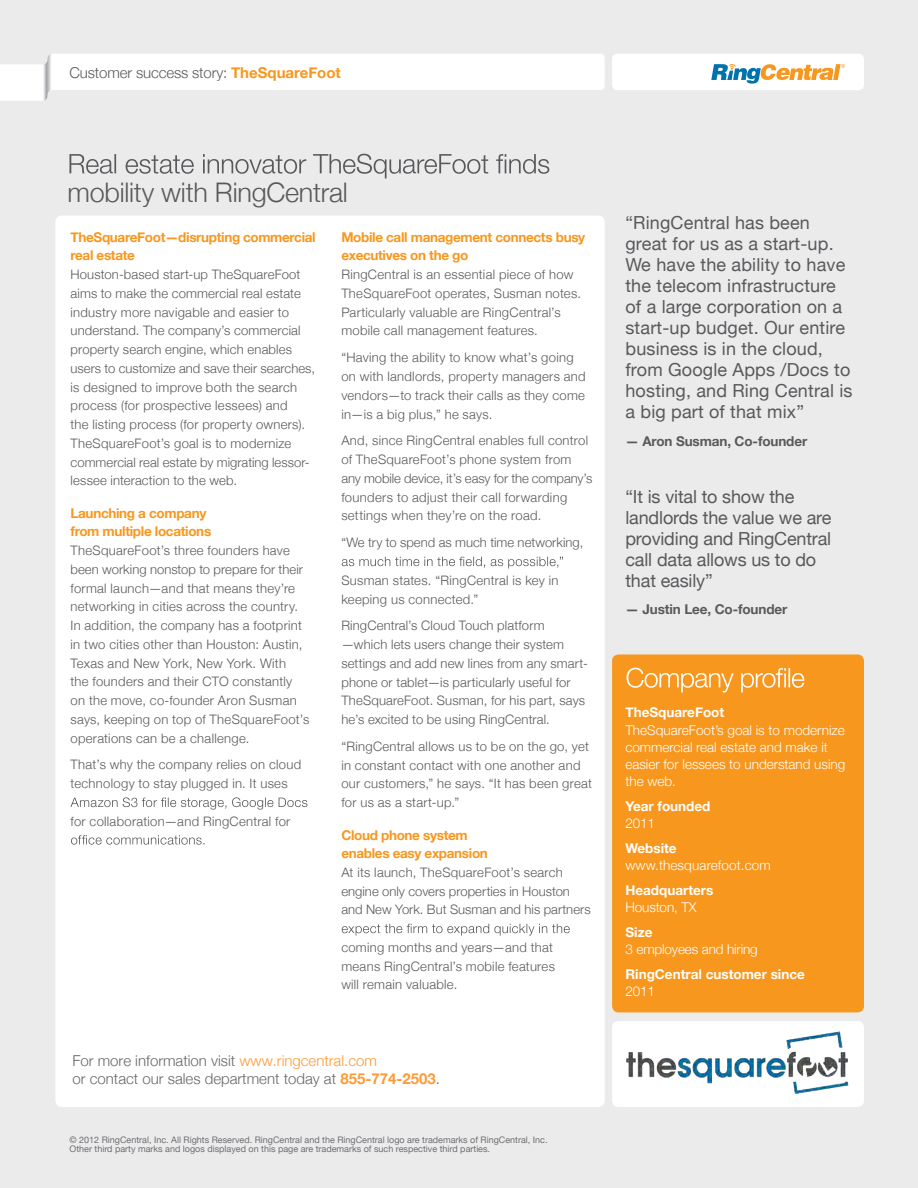
<style>
.page{position:relative;width:918px;height:1188px;background:#ebebec}
.page>*{position:absolute;margin:0;border:0;box-sizing:border-box;transform-origin:0 0}
.t1{font:300 27px "Helvetica Neue";letter-spacing:-.01em;color:#58595b}
.t2{font:18px/21px "Helvetica Neue";letter-spacing:.01em;color:#58595b}
.t3{font:18px/21px "Helvetica Neue";letter-spacing:-.01em;color:#58595b}
.t4{font:300 15px/18px "Helvetica Neue";color:#666767}
.t5{font:300 15px "Helvetica Neue";letter-spacing:-.01em;color:#58595b}
.t6{font:700 13.5px/18px "Helvetica Neue";letter-spacing:-.025em;color:#f8971d}
.t7{font:300 13.5px/17.2px "Helvetica Neue";color:#fff}
.t8{font:700 13.5px "Helvetica Neue";color:#fff}
.t9{font:700 13.5px "Helvetica Neue";letter-spacing:-.01em;color:#58595b}
.t10{font:300 13.05px/18.8px "Helvetica Neue";letter-spacing:.02em;color:#58595b}
.t11{font:9px/9px "Helvetica Neue";color:#6d6e71}
.s1{font-weight:700;color:#f8971d}
.s2{color:#f93}
.s3{font-weight:700;color:#f93}
</style>
<div class="page">
<svg style="left:0;top:54px;width:605px;height:47px"></svg>
<div style="left:612px;top:54px;width:252px;height:36px;background:#fff;border-radius:5px"></div>
<svg style="left:711px;top:64px;width:134px;height:20px"></svg>
<div style="left:55px;top:216px;width:550px;height:891px;background:#fff;border-radius:6px"></div>
<div style="left:612px;top:654px;width:252px;height:358px;background:#f8971d;border-radius:6px"></div>
<svg style="left:69px;top:154px;width:480px;height:25px"></svg>
<div style="left:612px;top:1021px;width:252px;height:86px;background:#fff;border-radius:6px"></div>
<img style="left:626px;top:1031px;width:223px;height:63px">
<svg style="left:70px;top:797px;width:237px;height:13px"></svg>
<svg style="left:71px;top:835px;width:134px;height:10px"></svg>
<svg style="left:342px;top:557px;width:221px;height:12px"></svg>
<svg style="left:342px;top:924px;width:228px;height:12px"></svg>
<svg style="left:627px;top:668px;width:177px;height:24px"></svg>
<p class="t5" style="left:70px;top:61px;width:273px">Customer success story: <span class="s1">TheSquareFoot</span></p>
<h1 class="t1" style="left:68px;top:170px;width:282px">mobility with RingCentral</h1>
<p class="t6" style="left:71px;top:229px;width:247px">TheSquareFoot—disrupting commercial real estate</p>
<p class="t10" style="left:71px;top:264px;width:246px">Houston-based start-up TheSquareFoot aims to make the commercial real estate industry more navigable and easier to understand. The company’s commercial property search engine, which enables users to customize and save their searches, is designed to improve both the search process (for prospective lessees) and<br>the listing process (for property owners).<br>TheSquareFoot’s goal is to modernize commercial real estate by migrating lessor&shy;lessee interaction to the web.</p>
<p class="t6" style="left:71px;top:505px;width:142px">Launching a company from multiple locations</p>
<p class="t10" style="left:71px;top:540px;width:240px">TheSquareFoot’s three founders have been working nonstop to prepare for their formal launch—and that means they’re networking in cities across the country.<br>In addition, the company has a footprint in two cities other than Houston: Austin, Texas and New York, New York. With<br>the founders and their CTO constantly on the move, co-founder Aron Susman says, keeping on top of TheSquareFoot’s operations can be a challenge.</p>
<p class="t10" style="left:71px;top:755px;width:232px">That’s why the company relies on cloud technology to stay plugged in. It uses</p>
<p class="t10" style="left:71px;top:811px;width:221px">for collaboration—and RingCentral for</p>
<p class="t6" style="left:341px;top:229px;width:245px">Mobile call management connects busy executives on the go</p>
<p class="t10" style="left:341px;top:264px;width:241px">RingCentral is an essential piece of how TheSquareFoot operates, Susman notes.<br>Particularly valuable are RingCentral’s mobile call management features.</p>
<p class="t10" style="left:341px;top:348px;width:246px">“Having the ability to know what’s going on with landlords, property managers and vendors—to track their calls as they come in—is a big plus,” he says.</p>
<p class="t10" style="left:341px;top:431px;width:253px">And, since RingCentral enables full control of TheSquareFoot’s phone system from any mobile device, it’s easy for the company’s founders to adjust their call forwarding settings when they’re on the road.</p>
<p class="t10" style="left:341px;top:533px;width:243px">“We try to spend as much time networking,</p>
<p class="t10" style="left:341px;top:570px;width:219px">Susman states. “RingCentral is key in keeping us connected.”</p>
<p class="t10" style="left:341px;top:616px;width:248px">RingCentral’s Cloud Touch platform —which lets users change their system settings and add new lines from any smart&shy;phone or tablet—is particularly useful for TheSquareFoot. Susman, for his part, says he’s excited to be using RingCentral.</p>
<p class="t10" style="left:341px;top:736px;width:252px">“RingCentral allows us to be on the go, yet in constant contact with one another and our customers,” he says. “It has been great for us as a start-up.”</p>
<p class="t6" style="left:341px;top:827px;width:148px">Cloud phone system enables easy expansion</p>
<p class="t10" style="left:341px;top:862px;width:251px">At its launch, TheSquareFoot’s search engine only covers properties in Houston and New York. But Susman and his partners</p>
<p class="t10" style="left:341px;top:937px;width:215px">coming months and years—and that means RingCentral’s mobile features will remain valuable.</p>
<p class="t4" style="left:73px;top:1050px;width:369px">For more information visit <span class="s2">www.ringcentral.com<br></span>or contact our sales department today at <span class="s3">855-774-2503</span>.</p>
<p class="t11" style="left:70px;top:1135px;width:480px">© 2012 RingCentral, Inc. All Rights Reserved. RingCentral and the RingCentral logo are trademarks of RingCentral, Inc.<br>Other third party marks and logos displayed on this page are trademarks of such respective third parties.</p>
<p class="t2" style="left:625px;top:213px;width:229px">“RingCentral has been great for us as a start-up.<br>We have the ability to have the telecom infrastructure of a large corporation on a start-up budget. Our entire business is in the cloud, from Google Apps /Docs to hosting, and Ring Central is a big part of that mix”</p>
<p class="t9" style="left:625px;top:430px;width:183px">— Aron Susman, Co-founder</p>
<h2 class="t3" style="left:625px;top:487px;width:207px">“It is vital to show the landlords the value we are providing and RingCentral call data allows us to do that easily”</h2>
<p class="t9" style="left:625px;top:599px;width:163px">— Justin Lee, Co-founder</p>
<p class="t8" style="left:625px;top:702px;width:100px">TheSquareFoot</p>
<p class="t7" style="left:625px;top:720px;width:221px">TheSquareFoot’s goal is to modernize commercial real estate and make it easier for lessees to understand using the web.</p>
<p class="t8" style="left:625px;top:796px;width:87px">Year founded</p>
<p class="t7" style="left:625px;top:814px;width:31px">2011</p>
<p class="t8" style="left:625px;top:838px;width:53px">Website</p>
<p class="t7" style="left:625px;top:856px;width:147px">www.thesquarefoot.com</p>
<p class="t8" style="left:625px;top:880px;width:90px">Headquarters</p>
<p class="t7" style="left:625px;top:898px;width:73px">Houston, TX</p>
<p class="t8" style="left:625px;top:922px;width:28px">Size</p>
<p class="t7" style="left:625px;top:940px;width:134px">3 employees and hiring</p>
<p class="t8" style="left:625px;top:964px;width:181px">RingCentral customer since</p>
<p class="t7" style="left:625px;top:982px;width:31px">2011</p>
</div>
